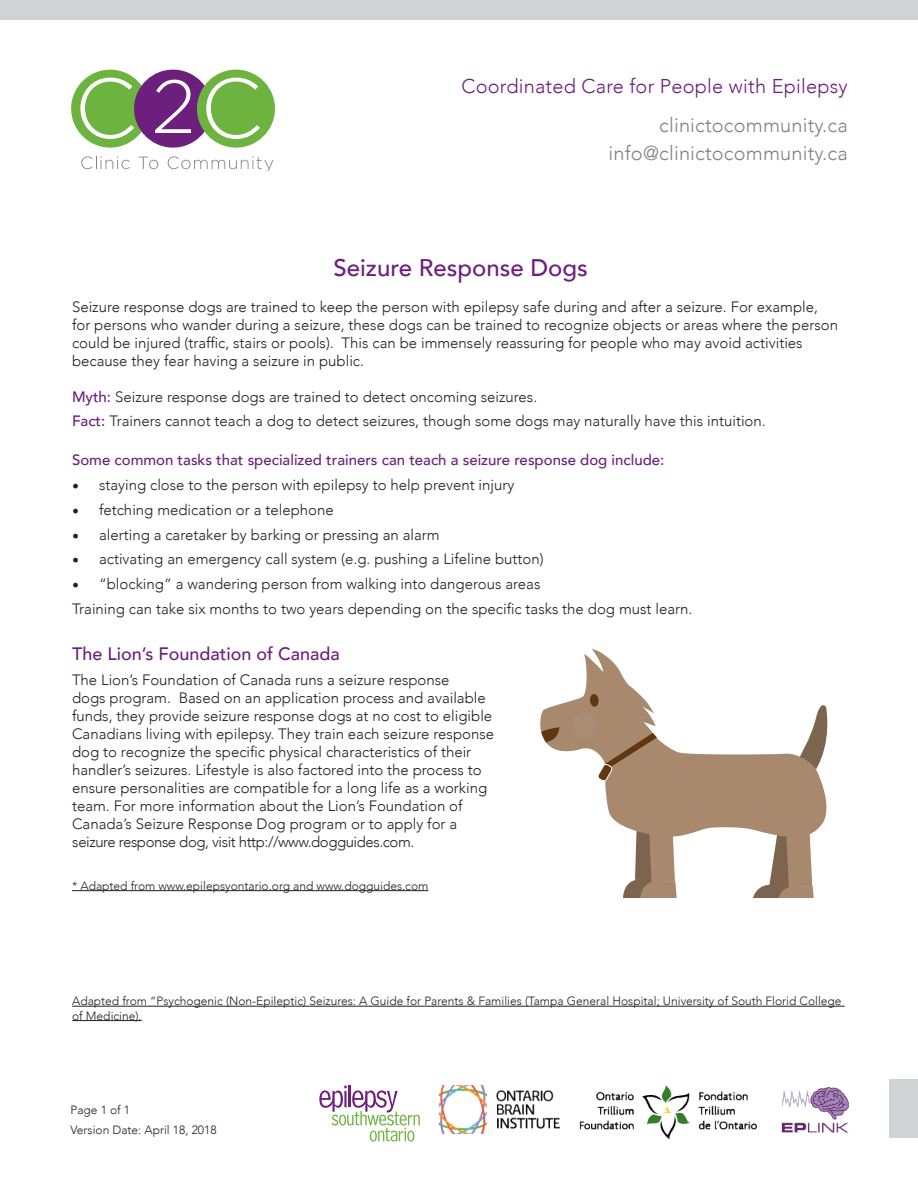
<style>
.page{position:relative;width:918px;height:1188px;background:#fff}
.page>*{position:absolute;margin:0;border:0;box-sizing:border-box;transform-origin:0 0}
.t1{font:500 24px "Avenir";color:#6c1f7d}
.t2{font:300 19.95px "Avenir";letter-spacing:.01em;color:#808285}
.t3{font:300 19.95px "Avenir";letter-spacing:.01em;color:#6c1f7d}
.t4{font:500 18px "Avenir";color:#6c1f7d}
.t5{font:300 15px/18px "Avenir";color:#231f20}
.t6{font:500 15px "Avenir";color:#6c1f7d}
.t7{font:300 12px/14.4px "Avenir";color:#231f20}
.s1{font-weight:500;color:#6c1f7d}
.s2{font-family:"Minion Pro";font-weight:400;font-size:18px}
</style>
<div class="page">
<div style="left:0;top:0;width:918px;height:19px;background:#d1d2d4"></div>
<svg style="left:81px;top:156px;width:49px;height:13px"></svg>
<svg style="left:139px;top:157px;width:19px;height:12px"></svg>
<svg style="left:168px;top:156px;width:105px;height:15px"></svg>
<svg style="left:71px;top:69px;width:204px;height:79px"></svg>
<img style="left:781px;top:1087px;width:68px;height:46px">
<img style="left:439px;top:1086px;width:121px;height:48px">
<img style="left:579px;top:1086px;width:178px;height:54px">
<div style="left:889px;top:1079px;width:29px;height:59px;background:#d1d2d4"></div>
<hr style="left:72px;top:1006px;width:773px;height:1px;background:#231f20">
<hr style="left:72px;top:1020px;width:70px;height:1px;background:#231f20">
<hr style="left:72px;top:890px;width:356px;height:1px;background:#231f20">
<svg style="left:540px;top:649px;width:288px;height:249px"></svg>
<img style="left:554px;top:694px;width:61px;height:61px">
<svg style="left:319px;top:1086px;width:101px;height:55px"></svg>
<p class="t3" style="left:462px;top:74px;width:388px">Coordinated Care for People with Epilepsy</p>
<p class="t2" style="left:659px;top:113px;width:190px">clinictocommunity.ca</p>
<p class="t2" style="left:609px;top:141px;width:241px">info@clinictocommunity.ca</p>
<p class="t1" style="left:333px;top:247px;width:256px">Seizure Response Dogs</p>
<p class="t5" style="left:72px;top:298px;width:768px">Seizure response dogs are trained to keep the person with epilepsy safe during and after a seizure. For example, for persons who wander during a seizure, these dogs can be trained to recognize objects or areas where the person could be injured (traffic, stairs or pools). This can be immensely reassuring for people who may avoid activities because they fear having a seizure in public.</p>
<p class="t5" style="left:72px;top:388px;width:467px"><span class="s1">Myth:</span> Seizure response dogs are trained to detect oncoming seizures.</p>
<p class="t5" style="left:72px;top:412px;width:695px"><span class="s1">Fact:</span> Trainers cannot teach a dog to detect seizures, though some dogs may naturally have this intuition.</p>
<p class="t6" style="left:72px;top:447px;width:594px">Some common tasks that specialized trainers can teach a seizure response dog include:</p>
<p class="t5" style="left:72px;top:476px;width:444px"><span class="s2">•</span> staying close to the person with epilepsy to help prevent injury</p>
<p class="t5" style="left:72px;top:501px;width:263px"><span class="s2">•</span> fetching medication or a telephone</p>
<p class="t5" style="left:72px;top:526px;width:369px"><span class="s2">•</span> alerting a caretaker by barking or pressing an alarm</p>
<p class="t5" style="left:72px;top:550px;width:473px"><span class="s2">•</span> activating an emergency call system (e.g. pushing a Lifeline button)</p>
<p class="t5" style="left:72px;top:575px;width:470px"><span class="s2">•</span> “blocking” a wandering person from walking into dangerous areas</p>
<p class="t5" style="left:72px;top:600px;width:622px">Training can take six months to two years depending on the specific tasks the dog must learn.</p>
<p class="t4" style="left:72px;top:638px;width:269px">The Lion’s Foundation of Canada</p>
<p class="t5" style="left:72px;top:671px;width:424px">The Lion’s Foundation of Canada runs a seizure response<br>dogs program. Based on an application process and available funds, they provide seizure response dogs at no cost to eligible Canadians living with epilepsy. They train each seizure response dog to recognize the specific physical characteristics of their handler’s seizures. Lifestyle is also factored into the process to ensure personalities are compatible for a long life as a working team. For more information about the Lion’s Foundation of Canada’s Seizure Response Dog program or to apply for a seizure response dog, visit http://www.dogguides.com.</p>
<p class="t7" style="left:72px;top:878px;width:358px">* Adapted from www.epilepsyontario.org and www.dogguides.com</p>
<p class="t7" style="left:72px;top:994px;width:771px">Adapted from “Psychogenic (Non-Epileptic) Seizures: A Guide for Parents &amp; Families (Tampa General Hospital; University of South Florid College of Medicine).</p>
<p class="t7" style="left:70px;top:1103px;width:61px">Page 1 of 1</p>
<p class="t7" style="left:70px;top:1123px;width:148px">Version Date: April 18, 2018</p>
</div>
